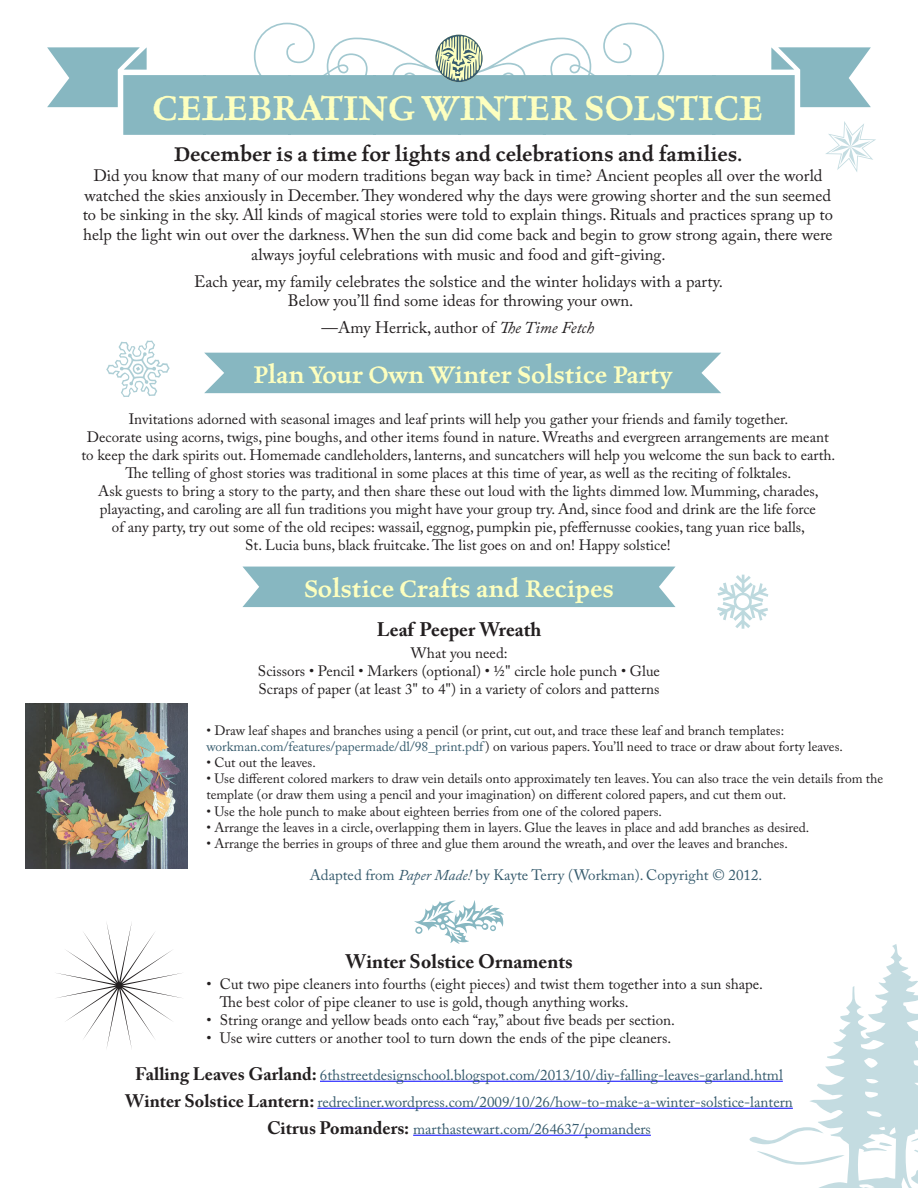
<style>
.page{position:relative;width:918px;height:1188px;background:#fff}
.page>*{position:absolute;margin:0;border:0;box-sizing:border-box;transform-origin:0 0}
.t1{font:600 39px "Celestia Antiqua Std";color:#fdffbf}
.t2{font:600 27px "Celestia Antiqua Std";color:#fdffbf}
.t3{font:600 22.5px "Celestia Antiqua Std";color:#231f20}
.t4{font:700 19.5px "Adobe Caslon Pro";color:#231f20}
.t5{font:16.5px/19.8px "Adobe Caslon Pro";color:#231f20;text-align:center}
.t6{font:15px/18px "Adobe Caslon Pro";color:#231f20;text-align:center}
.t7{font:15px "Adobe Caslon Pro";color:#365b6d}
.Paragraph_Style_1{font:13.5px/16.2px "Adobe Caslon Pro";color:#231f20}
.s1{font-style:italic}
.s2{color:#365b6d}
.s3{font-weight:700;font-size:18px;color:#231f20}
</style>
<div class="page">
<hr style="left:320px;top:1081px;width:463px;height:1px;background:#00f">
<hr style="left:317px;top:1108px;width:476px;height:1px;background:#00f">
<hr style="left:413px;top:1135px;width:238px;height:1px;background:#00f">
<svg style="left:750px;top:944px;width:168px;height:244px"></svg>
<svg style="left:106px;top:341px;width:64px;height:56px"></svg>
<svg style="left:717px;top:575px;width:51px;height:54px"></svg>
<svg style="left:414px;top:900px;width:90px;height:44px"></svg>
<svg style="left:825px;top:135px;width:51px;height:37px"></svg>
<svg style="left:47px;top:47px;width:824px;height:88px;fill:#87b7c1"></svg>
<svg style="left:254px;top:23px;width:410px;height:70px"></svg>
<div style="left:242px;top:567px;width:434px;height:40px;background:#87b7c1"></div>
<div style="left:204px;top:353px;width:517px;height:40px;background:#87b7c1"></div>
<svg style="left:56px;top:923px;width:126px;height:125px"></svg>
<img style="left:25px;top:704px;width:162px;height:165px">
<p class="t1" style="left:153px;top:88px;width:612px">CELEBRATING WINTER SOLSTICE</p>
<p class="t3" style="left:174px;top:142px;width:570px">December is a time for lights and celebrations and families.</p>
<p class="t5" style="left:83px;top:165px;width:752px">Did you know that many of our modern traditions began way back in time? Ancient peoples all over the world watched the skies anxiously in December. They wondered why the days were growing shorter and the sun seemed to be sinking in the sky. All kinds of magical stories were told to explain things. Rituals and practices sprang up to help the light win out over the darkness. When the sun did come back and begin to grow strong again, there were always joyful celebrations with music and food and gift-giving.</p>
<p class="t5" style="left:194px;top:271px;width:530px">Each year, my family celebrates the solstice and the winter holidays with a party.<br>Below you’ll find some ideas for throwing your own.</p>
<p class="t5" style="left:322px;top:317px;width:274px">—Amy Herrick, author of <span class="s1">The Time Fetch</span></p>
<p class="t2" style="left:253px;top:361px;width:420px">Plan Your Own Winter Solstice Party</p>
<p class="t6" style="left:81px;top:410px;width:756px">Invitations adorned with seasonal images and leaf prints will help you gather your friends and family together.<br>Decorate using acorns, twigs, pine boughs, and other items found in nature. Wreaths and evergreen arrangements are meant to keep the dark spirits out. Homemade candleholders, lanterns, and suncatchers will help you welcome the sun back to earth.<br>The telling of ghost stories was traditional in some places at this time of year, as well as the reciting of folktales.<br>Ask guests to bring a story to the party, and then share these out loud with the lights dimmed low. Mumming, charades, playacting, and caroling are all fun traditions you might have your group try. And, since food and drink are the life force<br>of any party, try out some of the old recipes: wassail, eggnog, pumpkin pie, pfeffernusse cookies, tang yuan rice balls,<br>St. Lucia buns, black fruitcake. The list goes on and on! Happy solstice!</p>
<p class="t2" style="left:304px;top:574px;width:311px">Solstice Crafts and Recipes</p>
<p class="t4" style="left:377px;top:618px;width:166px">Leaf Peeper Wreath</p>
<p class="t6" style="left:411px;top:644px;width:98px">What you need:</p>
<p class="t6" style="left:258px;top:662px;width:404px">Scissors • Pencil • Markers (optional) • ½" circle hole punch • Glue</p>
<p class="t6" style="left:258px;top:680px;width:403px">Scraps of paper (at least 3" to 4") in a variety of colors and patterns</p>
<p class="Paragraph_Style_1" style="left:206px;top:722px;width:638px">• Draw leaf shapes and branches using a pencil (or print, cut out, and trace these leaf and branch templates: <span class="s2">workman.com/features/papermade/dl/98_print.pdf</span>) on various papers. You’ll need to trace or draw about forty leaves.</p>
<p class="Paragraph_Style_1" style="left:206px;top:754px;width:111px">• Cut out the leaves.</p>
<p class="Paragraph_Style_1" style="left:206px;top:770px;width:678px">• Use different colored markers to draw vein details onto approximately ten leaves. You can also trace the vein details from the template (or draw them using a pencil and your imagination) on different colored papers, and cut them out.</p>
<p class="Paragraph_Style_1" style="left:206px;top:803px;width:457px">• Use the hole punch to make about eighteen berries from one of the colored papers.</p>
<p class="Paragraph_Style_1" style="left:206px;top:819px;width:604px">• Arrange the leaves in a circle, overlapping them in layers. Glue the leaves in place and add branches as desired.</p>
<p class="Paragraph_Style_1" style="left:206px;top:835px;width:583px">• Arrange the berries in groups of three and glue them around the wreath, and over the leaves and branches.</p>
<p class="t7" style="left:310px;top:866px;width:454px">Adapted from <span class="s1">Paper Made!</span> by Kayte Terry (Workman). Copyright © 2012.</p>
<p class="t4" style="left:345px;top:950px;width:229px">Winter Solstice Ornaments</p>
<p class="t6" style="left:220px;top:975px;width:545px;text-align:left;text-indent:-14px">• Cut two pipe cleaners into fourths (eight pieces) and twist them together into a sun shape.<br>The best color of pipe cleaner to use is gold, though anything works.</p>
<p class="t6" style="left:206px;top:1011px;width:470px">• String orange and yellow beads onto each “ray,” about five beads per section.</p>
<p class="t6" style="left:206px;top:1029px;width:466px">• Use wire cutters or another tool to turn down the ends of the pipe cleaners.</p>
<p class="t7" style="left:135px;top:1066px;width:649px"><span class="s3">Falling Leaves Garland:</span> 6thstreetdesignschool.blogspot.com/2013/10/diy-falling-leaves-garland.html</p>
<p class="t7" style="left:125px;top:1093px;width:669px"><span class="s3">Winter Solstice Lantern:</span> redrecliner.wordpress.com/2009/10/26/how-to-make-a-winter-solstice-lantern</p>
<p class="t7" style="left:267px;top:1120px;width:385px"><span class="s3">Citrus Pomanders:</span> marthastewart.com/264637/pomanders</p>
</div>
